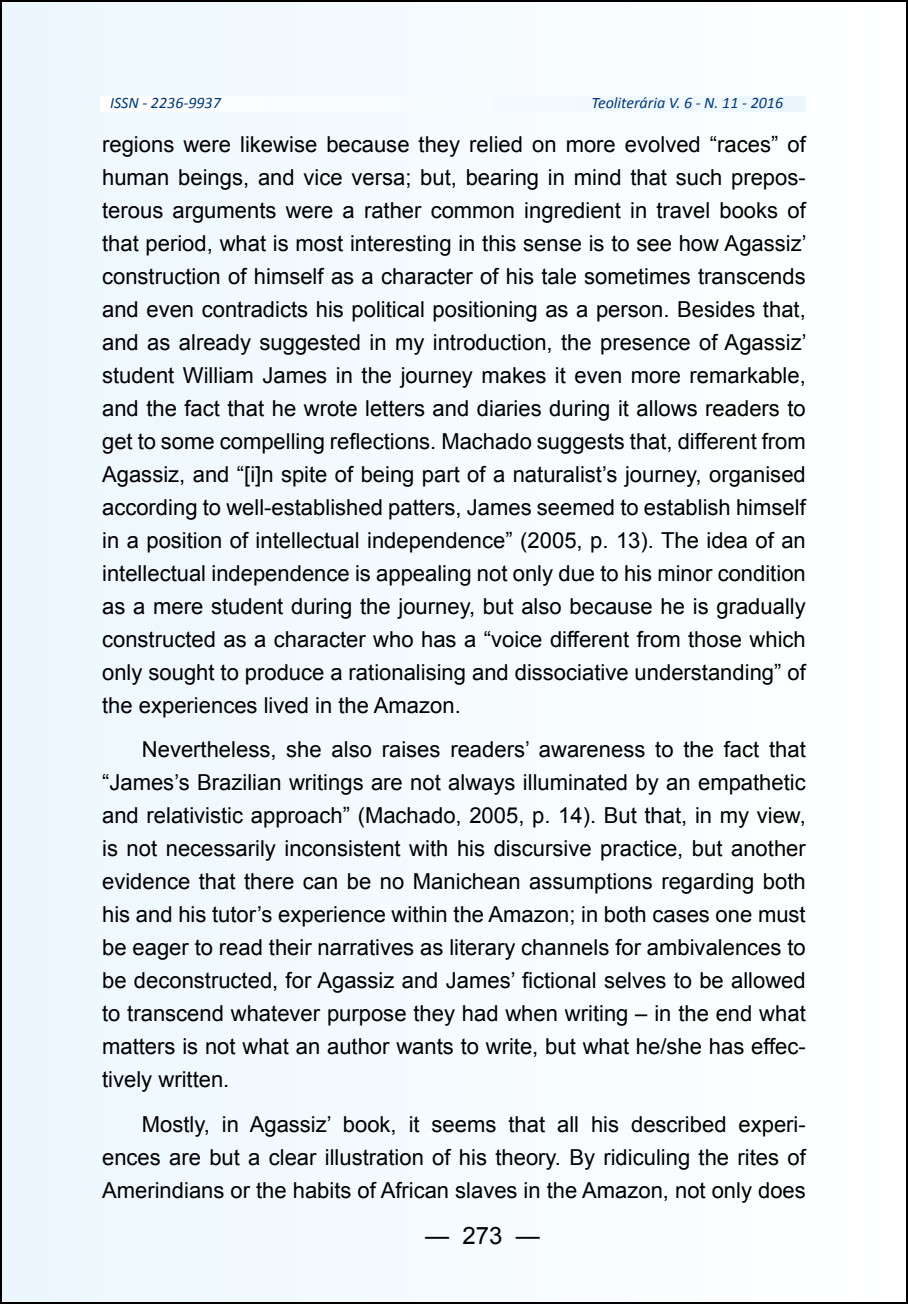
<style>
.page{position:relative;width:908px;height:1304px;background:#fff}
.page>*{position:absolute;margin:0;border:0;box-sizing:border-box;transform-origin:0 0}
.t1{font:24px "Arial";color:#000}
.t2{font:22px/33px "Arial";color:#000;text-align:justify}
.t3{font:italic 16px "Calibri";color:#003882}
</style>
<div class="page">
<div style="left:1px;top:1px;width:905px;height:1302px;background:#f5fbfe"></div>
<p class="t3" style="left:110px;top:93px;width:112px">ISSN - 2236-9937</p>
<p class="t3" style="left:591px;top:93px;width:193px">Teoliterária V. 6 - N. 11 - 2016</p>
<p class="t2" style="left:102px;top:128px;width:705px">regions were likewise because they relied on more evolved “races” of human beings, and vice versa; but, bearing in mind that such prepos&shy;terous arguments were a rather common ingredient in travel books of that period, what is most interesting in this sense is to see how Agassiz’ construction of himself as a character of his tale sometimes transcends and even contradicts his political positioning as a person. Besides that, and as already suggested in my introduction, the presence of Agassiz’ student William James in the journey makes it even more remarkable, and the fact that he wrote letters and diaries during it allows readers to get to some compelling reflections. Machado suggests that, different from Agassiz, and “[i]n spite of being part of a naturalist’s journey, organised according to well-established patters, James seemed to establish himself in a position of intellectual independence” (2005, p. 13). The idea of an intellectual independence is appealing not only due to his minor condition as a mere student during the journey, but also because he is gradually constructed as a character who has a “voice different from those which only sought to produce a rationalising and dissociative understanding” of the experiences lived in the Amazon.</p>
<p class="t2" style="left:102px;top:733px;width:705px;text-indent:40px">Nevertheless, she also raises readers’ awareness to the fact that “James’s Brazilian writings are not always illuminated by an empathetic and relativistic approach” (Machado, 2005, p. 14). But that, in my view, is not necessarily inconsistent with his discursive practice, but another evidence that there can be no Manichean assumptions regarding both his and his tutor’s experience within the Amazon; in both cases one must be eager to read their narratives as literary channels for ambivalences to be deconstructed, for Agassiz and James’ fictional selves to be allowed to transcend whatever purpose they had when writing – in the end what matters is not what an author wants to write, but what he/she has effec&shy;tively written.</p>
<p class="t2" style="left:102px;top:1108px;width:705px;text-indent:40px">Mostly, in Agassiz’ book, it seems that all his described experi&shy;ences are but a clear illustration of his theory. By ridiculing the rites of Amerindians or the habits of African slaves in the Amazon, not only does</p>
<p class="t1" style="left:425px;top:1219px;width:116px">— 273 —</p>
</div>
